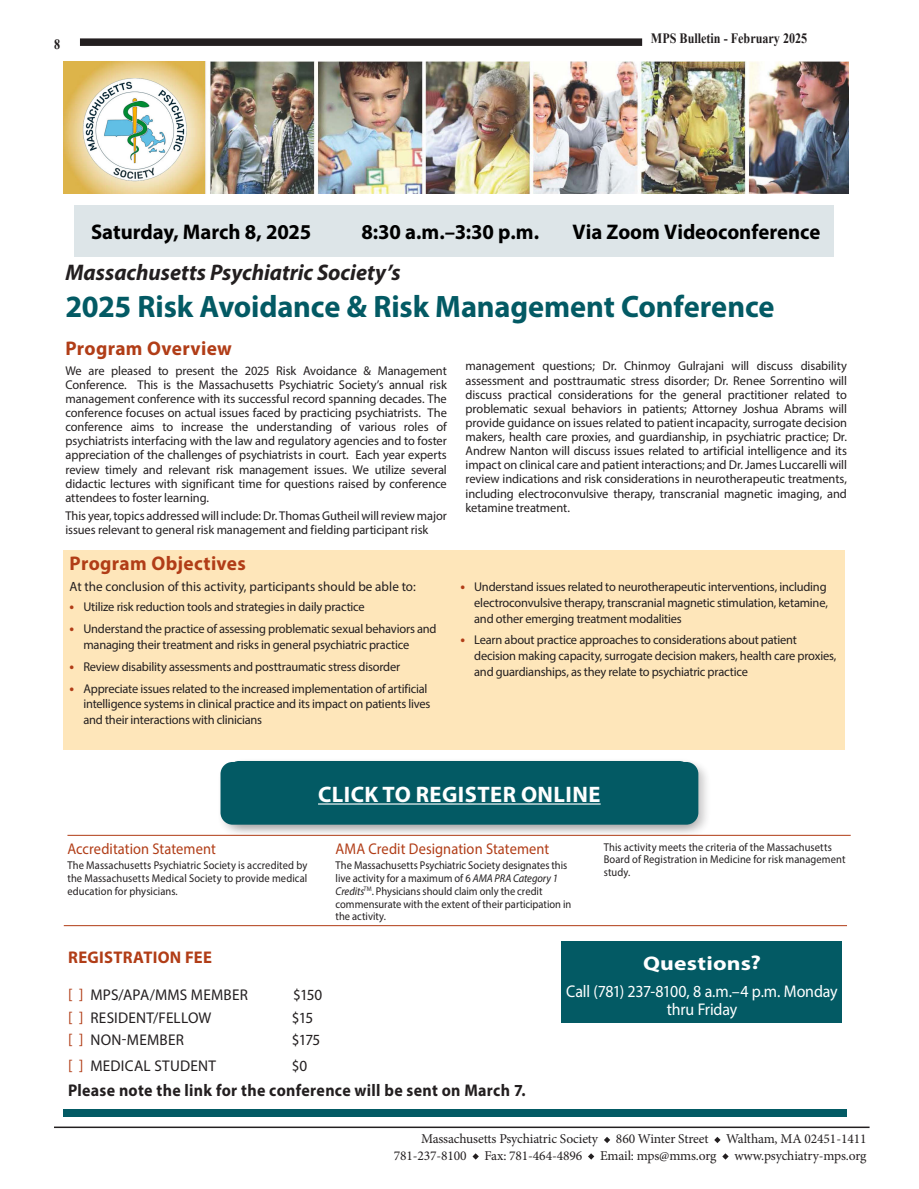
<style>
.page{position:relative;width:919px;height:1189px;background:#fff}
.page>*{position:absolute;margin:0;border:0;box-sizing:border-box;transform-origin:0 0}
.t1{font:700 31.05px "Myriad Pro";letter-spacing:-.005em;color:#035a64}
.t2{font:italic 700 22.65px "Myriad Pro";color:#231f20}
.t3{font:700 22.5px "Myriad Pro";letter-spacing:.02em;color:#fff}
.t4{font:700 21.15px "Myriad Pro";letter-spacing:-.005em;color:#000}
.t5{font:700 19.8px "Myriad Pro";letter-spacing:.02em;color:#b13d17}
.t6{font:700 19.8px "Myriad Pro";letter-spacing:.02em;color:#fff}
.t7{font:700 19.8px "Myriad Pro";letter-spacing:.02em;color:#fff;scale:1.19 1}
.t8{font:700 16.95px "Myriad Pro";letter-spacing:.02em;color:#231f20;scale:.94 1}
.t9{font:16.95px/18.3px "Myriad Pro";letter-spacing:-.01em;color:#fff;text-align:center;scale:.94 1}
.t10{font:700 16.95px "Myriad Pro";letter-spacing:.015em;color:#b13d17}
.t11{font:15.6px "Myriad Pro";letter-spacing:.015em;color:#231f20}
.t12{font:15.6px "Myriad Pro";letter-spacing:.005em;color:#b13d17;scale:.93 1}
.t13{font:700 14.25px "Times New Roman";color:#231f20;scale:.85 1}
.t14{font:13.5px "Minion Pro";letter-spacing:-.01em;color:#231f20}
.t15{font:13.35px "Myriad Pro";color:#231f20}
.t16{font:12.75px/14.1px "Myriad Pro";letter-spacing:-.015em;color:#231f20}
.t17{font:11.25px/12.8px "Myriad Pro";letter-spacing:.005em;color:#231f20;scale:.93 1}
.s1{font-weight:700;font-size:14.1px;color:#b13d17}
.s2{font-style:italic}
.s3{color:#b13d17}
</style>
<div class="page">
<svg style="left:604px;top:1137px;width:6px;height:5px"></svg>
<svg style="left:714px;top:1137px;width:6px;height:5px"></svg>
<svg style="left:472px;top:1153px;width:6px;height:6px"></svg>
<svg style="left:588px;top:1153px;width:6px;height:6px"></svg>
<svg style="left:722px;top:1153px;width:6px;height:6px"></svg>
<hr style="left:54px;top:1126px;width:815px;height:1px;background:#231f20">
<div style="left:80px;top:38px;width:561px;height:8px;background:#231f20"></div>
<div style="left:63px;top:1109px;width:782px;height:8px;background:#035a64"></div>
<img style="left:63px;top:62px;width:785px;height:132px">
<div style="left:74px;top:205px;width:759px;height:52px;background:#dde5e8"></div>
<div style="left:63px;top:550px;width:781px;height:199px;background:#fee6ba"></div>
<div style="left:561px;top:940px;width:280px;height:82px;background:#035a64"></div>
<hr style="left:67px;top:834px;width:783px;height:1px;background:#b13d17">
<hr style="left:64px;top:925px;width:782px;height:1px;background:#b13d17">
<div style="left:217px;top:758px;width:493px;height:79px;background:#231f20;opacity:.23"></div>
<div style="left:220px;top:761px;width:478px;height:63px;background:#035a64;border-radius:12px"></div>
<hr style="left:318px;top:803px;width:282px;height:1px;background:#fff">
<p class="t13" style="left:54px;top:33px;width:9px">8</p>
<p class="t13" style="left:650px;top:28px;width:185px">MPS Bulletin - February 2025</p>
<p class="t4" style="left:91px;top:218px;width:221px">Saturday, March 8, 2025</p>
<p class="t4" style="left:361px;top:218px;width:179px">8:30 a.m.–3:30 p.m.</p>
<p class="t4" style="left:572px;top:218px;width:249px">Via Zoom Videoconference</p>
<p class="t2" style="left:65px;top:257px;width:336px">Massachusetts Psychiatric Society’s</p>
<p class="t1" style="left:65px;top:286px;width:710px">2025 Risk Avoidance &amp; Risk Management Conference</p>
<p class="t5" style="left:65px;top:335px;width:168px">Program Overview</p>
<p class="t16" style="left:65px;top:363px;width:383px;text-align:justify">We are pleased to present the 2025 Risk Avoidance &amp; Management Conference. This is the Massachusetts Psychiatric Society’s annual risk management conference with its successful record spanning decades. The conference focuses on actual issues faced by practicing psychiatrists. The conference aims to increase the understanding of various roles of psychiatrists interfacing with the law and regulatory agencies and to foster appreciation of the challenges of psychiatrists in court. Each year experts review timely and relevant risk management issues. We utilize several didactic lectures with significant time for questions raised by conference attendees to foster learning.</p>
<p class="t16" style="left:65px;top:508px;width:383px">This year, topics addressed will include: Dr. Thomas Gutheil will review major issues relevant to general risk management and fielding participant risk</p>
<p class="t16" style="left:465px;top:359px;width:383px;text-align:justify">management questions; Dr. Chinmoy Gulrajani will discuss disability assessment and posttraumatic stress disorder; Dr. Renee Sorrentino will discuss practical considerations for the general practitioner related to problematic sexual behaviors in patients; Attorney Joshua Abrams will provide guidance on issues related to patient incapacity, surrogate decision makers, health care proxies, and guardianship, in psychiatric practice; Dr.<br>Andrew Nanton will discuss issues related to artificial intelligence and its impact on clinical care and patient interactions; and Dr. James Luccarelli will review indications and risk considerations in neurotherapeutic treatments, including electroconvulsive therapy, transcranial magnetic imaging, and ketamine treatment.</p>
<p class="t5" style="left:70px;top:550px;width:178px">Program Objectives</p>
<p class="t15" style="left:70px;top:578px;width:347px">At the conclusion of this activity, participants should be able to:</p>
<p class="t16" style="left:70px;top:599px;width:296px"><span class="s1">•</span> Utilize risk reduction tools and strategies in daily practice</p>
<p class="t16" style="left:83px;top:620px;width:354px;line-height:15.6px;text-indent:-14px"><span class="s1">•</span> Understand the practice of assessing problematic sexual behaviors and managing their treatment and risks in general psychiatric practice</p>
<p class="t16" style="left:70px;top:659px;width:332px"><span class="s1">•</span> Review disability assessments and posttraumatic stress disorder</p>
<p class="t16" style="left:83px;top:680px;width:348px;line-height:15.6px;text-indent:-14px"><span class="s1">•</span> Appreciate issues related to the increased implementation of artificial intelligence systems in clinical practice and its impact on patients lives and their interactions with clinicians</p>
<p class="t16" style="left:474px;top:579px;width:355px;line-height:15.6px;text-align:justify;text-indent:-14px"><span class="s1">•</span> Understand issues related to neurotherapeutic interventions, including electroconvulsive therapy, transcranial magnetic stimulation, ketamine, and other emerging treatment modalities</p>
<p class="t16" style="left:474px;top:632px;width:363px;line-height:15.6px;text-indent:-14px"><span class="s1">•</span> Learn about practice approaches to considerations about patient decision making capacity, surrogate decision makers, health care proxies, and guardianships, as they relate to psychiatric practice</p>
<p class="t6" style="left:337px;top:780px;width:244px">CLICK TO REGISTER ONLINE</p>
<p class="t3" style="left:318px;top:779px;width:284px">CLICK TO REGISTER ONLINE</p>
<p class="t12" style="left:67px;top:838px;width:161px">Accreditation Statement</p>
<p class="t17" style="left:67px;top:858px;width:259px;text-align:justify">The Massachusetts Psychiatric Society is accredited by the Massachusetts Medical Society to provide medical education for physicians.</p>
<p class="t12" style="left:335px;top:838px;width:231px">AMA Credit Designation Statement</p>
<p class="t17" style="left:335px;top:858px;width:255px">The Massachusetts Psychiatric Society designates this live activity for a maximum of 6 <span class="s2">AMA PRA Category 1<br>Credits</span><sup>T</sup><sup>M</sup>. Physicians should claim only the credit commensurate with the extent of their participation in the activity.</p>
<p class="t17" style="left:603px;top:840px;width:261px">This activity meets the criteria of the Massachusetts<br>Board of Registration in Medicine for risk management study.</p>
<p class="t10" style="left:68px;top:946px;width:145px">REGISTRATION FEE</p>
<p class="t11" style="left:68px;top:985px;width:181px"><span class="s3">[ ]</span> MPS/APA/MMS MEMBER</p>
<p class="t11" style="left:293px;top:985px;width:30px">$150</p>
<p class="t11" style="left:68px;top:1007px;width:145px"><span class="s3">[ ]</span> RESIDENT/FELLOW</p>
<p class="t11" style="left:292px;top:1007px;width:23px">$15</p>
<p class="t11" style="left:68px;top:1030px;width:117px"><span class="s3">[ ]</span> NON-MEMBER</p>
<p class="t11" style="left:292px;top:1030px;width:30px">$175</p>
<p class="t11" style="left:68px;top:1055px;width:149px"><span class="s3">[ ]</span> MEDICAL STUDENT</p>
<p class="t11" style="left:292px;top:1055px;width:17px">$0</p>
<p class="t8" style="left:68px;top:1079px;width:488px">Please note the link for the conference will be sent on March 7.</p>
<p class="t7" style="left:642px;top:950px;width:100px">Questions?</p>
<p class="t9" style="left:566px;top:981px;width:290px">Call (781) 237-8100, 8 a.m.–4 p.m. Monday thru Friday</p>
<p class="t14" style="left:421px;top:1129px;width:178px">Massachusetts Psychiatric Society</p>
<p class="t14" style="left:615px;top:1129px;width:94px">860 Winter Street</p>
<p class="t14" style="left:726px;top:1129px;width:142px">Waltham, MA 02451-1411</p>
<p class="t14" style="left:393px;top:1145px;width:74px">781-237-8100</p>
<p class="t14" style="left:484px;top:1145px;width:99px">Fax: 781-464-4896</p>
<p class="t14" style="left:599px;top:1145px;width:118px">Email: mps@mms.org</p>
<p class="t14" style="left:734px;top:1145px;width:134px">www.psychiatry-mps.org</p>
</div>
